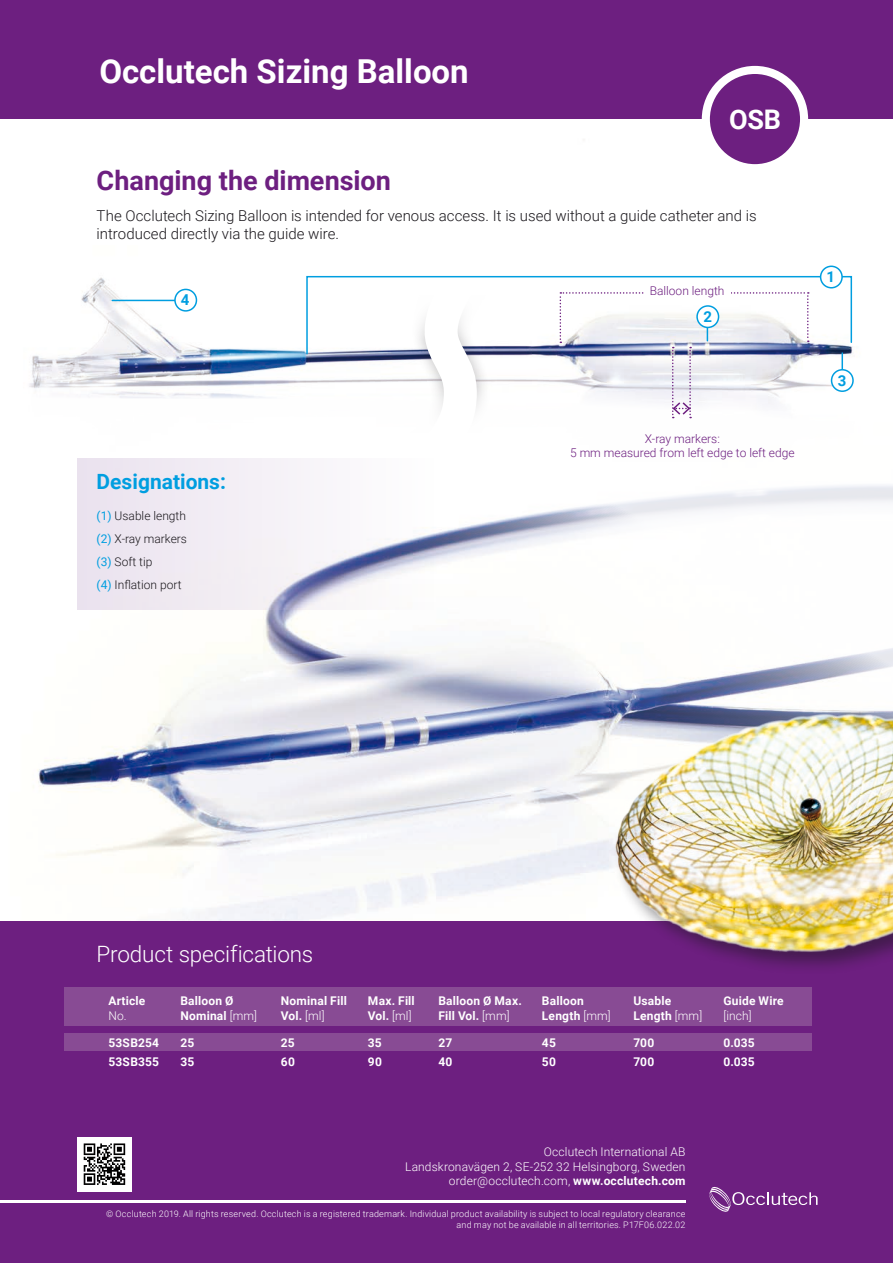
<style>
.page{position:relative;width:893px;height:1263px;background:#fff}
.page>*{position:absolute;margin:0;border:0;box-sizing:border-box;transform-origin:0 0}
.t1{font:700 33px "Roboto";color:#fff}
.t2{font:700 27px "Roboto";color:#6d1f80}
.t3{font:700 27px "Roboto";color:#fff}
.t4{font:300 22.5px "Roboto";letter-spacing:-.01em;color:#fff}
.t5{font:700 21px "Roboto";color:#009ee0}
.t6{font:300 15px/18px "Roboto";color:#1a171c}
.t7{font:700 15px "Roboto";color:#009ee0}
.t8{font:700 12px "Roboto";letter-spacing:.015em;color:#fff}
.t9{font:300 12px/14.4px "Roboto";letter-spacing:.01em;color:#fff;text-align:right}
.t10{font:300 12px/14.4px "Roboto";color:#6d1f80;text-align:center}
.t11{font:300 12px/23px "Roboto";color:#1a171c}
.t12{font:300 9px/10.8px "Roboto";letter-spacing:.02em;color:#fff;text-align:right}
.s1{font-weight:400;color:#009ee0}
.s2{font-weight:300}
.s3{font-weight:700}
</style>
<div class="page">
<img style="left:37px;top:610px;width:856px;height:311px">
<img style="left:29px;top:277px;width:276px;height:182px">
<div style="left:0;top:0;width:893px;height:119px;background:#6d1f80"></div>
<div style="left:706px;top:70px;width:98px;height:98px;background:#6d1f80;border-radius:50%"></div>
<div style="left:702px;top:66px;width:106px;height:106px;border:8px solid #fff;border-radius:50%"></div>
<div style="left:0;top:921px;width:893px;height:342px;background:#6d1f80"></div>
<hr style="left:0;top:1200px;width:686px;height:2px;background:#fff">
<svg style="left:709px;top:1186px;width:108px;height:26px"></svg>
<div style="left:77px;top:1137px;width:55px;height:54px;background:#fff"></div>
<svg style="left:84px;top:1143px;width:41px;height:42px"></svg>
<svg style="left:77px;top:459px;width:816px;height:151px"></svg>
<div style="left:613px;top:710px;width:280px;height:265px;background:#1a171c;opacity:.5"></div>
<img style="left:604px;top:694px;width:289px;height:265px">
<svg style="left:305px;top:265px;width:548px;height:227px"></svg>
<hr style="left:112px;top:300px;width:69px;height:1px;background:#009ee0">
<div style="left:831px;top:370px;width:22px;height:21px;background:#fff;border-radius:50%"></div>
<div style="left:831px;top:369px;width:23px;height:23px;border:2px solid #009ee0;border-radius:50%"></div>
<div style="left:697px;top:306px;width:22px;height:21px;background:#fff;border-radius:50%"></div>
<div style="left:696px;top:305px;width:23px;height:23px;border:2px solid #009ee0;border-radius:50%"></div>
<div style="left:175px;top:289px;width:21px;height:22px;background:#fff;border-radius:50%"></div>
<div style="left:174px;top:289px;width:23px;height:23px;border:2px solid #009ee0;border-radius:50%"></div>
<div style="left:64px;top:987px;width:748px;height:38px;background:#884b94"></div>
<div style="left:64px;top:1033px;width:748px;height:17px;background:#884b94"></div>
<div style="left:644px;top:286px;width:87px;height:17px;background:#fff"></div>
<h1 class="t1" style="left:99px;top:48px;width:371px">Occlutech Sizing Balloon</h1>
<h2 class="t3" style="left:729px;top:101px;width:53px">OSB</h2>
<h2 class="t2" style="left:97px;top:162px;width:296px">Changing the dimension</h2>
<h3 class="t6" style="left:97px;top:206px;width:661px">The Occlutech Sizing Balloon is intended for venous access. It is used without a guide catheter and is introduced directly via the guide wire.</h3>
<h3 class="t7" style="left:181px;top:290px;width:10px">4</h3>
<h3 class="t5" style="left:97px;top:467px;width:131px">Designations:</h3>
<h3 class="t11" style="left:97px;top:504px;width:92px"><span class="s1">(1)</span> Usable length <span class="s1">(2)</span> X-ray markers <span class="s1">(3)</span> Soft tip<br><span class="s1">(4)</span> Inflation port</h3>
<h3 class="t10" style="left:650px;top:283px;width:76px">Balloon length</h3>
<h3 class="t7" style="left:703px;top:306px;width:10px">2</h3>
<h3 class="t10" style="left:570px;top:431px;width:226px">X-ray markers:<br>5 mm measured from left edge to left edge</h3>
<h3 class="t7" style="left:827px;top:266px;width:10px">1</h3>
<h3 class="t7" style="left:838px;top:370px;width:10px">3</h3>
<h3 class="t4" style="left:97px;top:938px;width:218px">Product specifications</h3>
<h3 class="t8" style="left:108px;top:993px;width:39px">Article</h3>
<h3 class="t8" style="left:180px;top:993px;width:55px">Balloon Ø</h3>
<h3 class="t8" style="left:281px;top:993px;width:67px">Nominal Fill</h3>
<h3 class="t8" style="left:368px;top:993px;width:48px">Max. Fill</h3>
<h3 class="t8" style="left:438px;top:993px;width:85px">Balloon Ø Max.</h3>
<h3 class="t8" style="left:542px;top:993px;width:43px">Balloon</h3>
<h3 class="t8" style="left:633px;top:993px;width:39px">Usable</h3>
<h3 class="t8" style="left:723px;top:993px;width:62px">Guide Wire</h3>
<h3 class="t9" style="left:108px;top:1008px;width:20px">No.</h3>
<h3 class="t8" style="left:180px;top:1007px;width:78px">Nominal <span class="s2">[mm]</span></h3>
<h3 class="t8" style="left:281px;top:1007px;width:45px">Vol. <span class="s2">[ml]</span></h3>
<h3 class="t8" style="left:368px;top:1007px;width:45px">Vol. <span class="s2">[ml]</span></h3>
<h3 class="t8" style="left:438px;top:1007px;width:73px">Fill Vol. <span class="s2">[mm]</span></h3>
<h3 class="t8" style="left:542px;top:1007px;width:70px">Length <span class="s2">[mm]</span></h3>
<h3 class="t8" style="left:633px;top:1007px;width:70px">Length <span class="s2">[mm]</span></h3>
<h3 class="t9" style="left:723px;top:1008px;width:30px">[inch]</h3>
<h3 class="t8" style="left:108px;top:1034px;width:52px">53SB254</h3>
<h3 class="t8" style="left:180px;top:1034px;width:15px">25</h3>
<h3 class="t8" style="left:281px;top:1034px;width:15px">25</h3>
<h3 class="t8" style="left:368px;top:1034px;width:15px">35</h3>
<h3 class="t8" style="left:438px;top:1034px;width:15px">27</h3>
<h3 class="t8" style="left:542px;top:1034px;width:16px">45</h3>
<h3 class="t8" style="left:633px;top:1034px;width:22px">700</h3>
<h3 class="t8" style="left:723px;top:1034px;width:33px">0.035</h3>
<h3 class="t8" style="left:108px;top:1053px;width:52px">53SB355</h3>
<h3 class="t8" style="left:180px;top:1053px;width:15px">35</h3>
<h3 class="t8" style="left:281px;top:1053px;width:15px">60</h3>
<h3 class="t8" style="left:368px;top:1053px;width:16px">90</h3>
<h3 class="t8" style="left:438px;top:1053px;width:16px">40</h3>
<h3 class="t8" style="left:542px;top:1053px;width:15px">50</h3>
<h3 class="t8" style="left:633px;top:1053px;width:22px">700</h3>
<h3 class="t8" style="left:723px;top:1053px;width:33px">0.035</h3>
<h3 class="t9" style="left:405px;top:1144px;width:282px">Occlutech International AB<br>Landskronavägen 2, SE-252 32 Helsingborg, Sweden order@occlutech.com, <span class="s3">www.occlutech.com</span></h3>
<p class="t12" style="left:106px;top:1208px;width:581px">© Occlutech 2019. All rights reserved. Occlutech is a registered trademark. Individual product availability is subject to local regulatory clearance and may not be available in all territories. P17F06.022.02</p>
</div>
